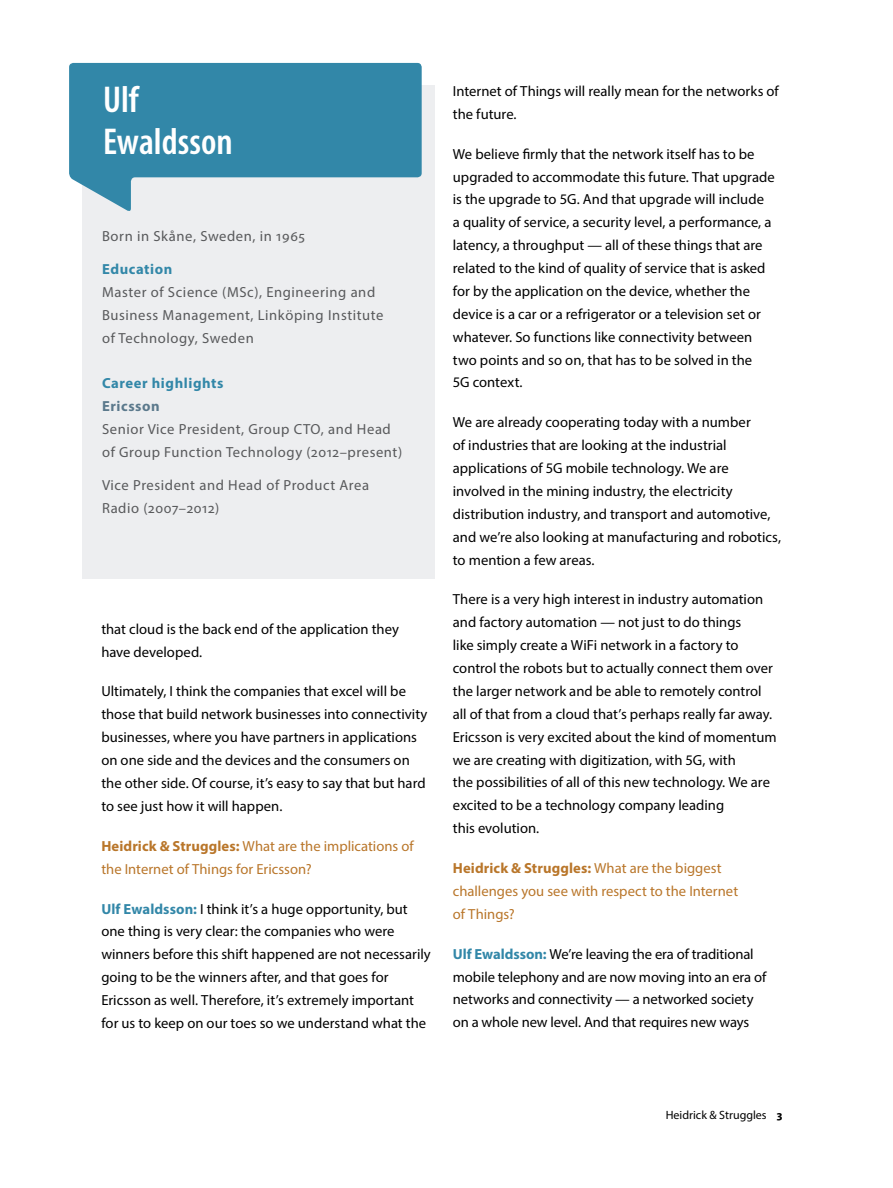
<style>
.page{position:relative;width:893px;height:1188px;background:#fff}
.page>*{position:absolute;margin:0;border:0;box-sizing:border-box;transform-origin:0 0}
.t1{font:600 condensed 37.5px/42px "Myriad Pro";color:#fff}
.t2{font:14.7px/22.8px "Myriad Pro";color:#000}
.t3{font:14.7px/22.8px "Myriad Pro";letter-spacing:.04em;color:#58595b}
.t4{font:14.7px/22.8px "Myriad Pro";color:#b9762a}
.t5{font:700 14.7px "Myriad Pro";letter-spacing:.04em;color:#3287a8}
.t6{font:700 14.7px "Myriad Pro";letter-spacing:.04em;color:#5b798c}
.t7{font:12px "Myriad Pro";color:#000}
.s1{font-weight:700}
.s2{font-weight:700;color:#3287a8}
</style>
<div class="page">
<div style="left:82px;top:85px;width:353px;height:493px;background:#edeef0"></div>
<svg style="left:69px;top:63px;width:353px;height:148px;fill:#3287a8"></svg>
<h1 class="t1" style="left:103px;top:79px;width:131px">Ulf<br>Ewaldsson</h1>
<p class="t3" style="left:102px;top:224px;width:204px">Born in Skåne, Sweden, in 1965</p>
<p class="t5" style="left:102px;top:260px;width:72px">Education</p>
<p class="t3" style="left:102px;top:280px;width:283px">Master of Science (MSc), Engineering and<br>Business Management, Linköping Institute of Technology, Sweden</p>
<p class="t5" style="left:102px;top:374px;width:123px">Career highlights</p>
<p class="t6" style="left:102px;top:397px;width:59px">Ericsson</p>
<p class="t3" style="left:102px;top:418px;width:302px">Senior Vice President, Group CTO, and Head of Group Function Technology (2012–present)</p>
<p class="t3" style="left:102px;top:474px;width:269px">Vice President and Head of Product Area<br>Radio (2007–2012)</p>
<p class="t2" style="left:101px;top:617px;width:299px">that cloud is the back end of the application they have developed.</p>
<p class="t2" style="left:101px;top:680px;width:328px">Ultimately, I think the companies that excel will be those that build network businesses into connectivity businesses, where you have partners in applications on one side and the devices and the consumers on the other side. Of course, it’s easy to say that but hard to see just how it will happen.</p>
<p class="t4" style="left:101px;top:834px;width:314px"><span class="s1">Heidrick &amp; Struggles:</span> What are the implications of the Internet of Things for Ericsson?</p>
<p class="t2" style="left:101px;top:897px;width:331px"><span class="s2">Ulf Ewaldsson:</span> I think it’s a huge opportunity, but one thing is very clear: the companies who were winners before this shift happened are not necessarily going to be the winners after, and that goes for Ericsson as well. Therefore, it’s extremely important for us to keep on our toes so we understand what the</p>
<p class="t2" style="left:453px;top:79px;width:327px">Internet of Things will really mean for the networks of the future.</p>
<p class="t2" style="left:453px;top:142px;width:323px">We believe firmly that the network itself has to be upgraded to accommodate this future. That upgrade is the upgrade to 5G. And that upgrade will include<br>a quality of service, a security level, a performance, a latency, a throughput — all of these things that are related to the kind of quality of service that is asked for by the application on the device, whether the device is a car or a refrigerator or a television set or whatever. So functions like connectivity between two points and so on, that has to be solved in the<br>5G context.</p>
<p class="t2" style="left:453px;top:411px;width:330px">We are already cooperating today with a number<br>of industries that are looking at the industrial applications of 5G mobile technology. We are involved in the mining industry, the electricity distribution industry, and transport and automotive, and we’re also looking at manufacturing and robotics, to mention a few areas.</p>
<p class="t2" style="left:453px;top:588px;width:325px">There is a very high interest in industry automation and factory automation — not just to do things<br>like simply create a WiFi network in a factory to control the robots but to actually connect them over the larger network and be able to remotely control all of that from a cloud that’s perhaps really far away.<br>Ericsson is very excited about the kind of momentum we are creating with digitization, with 5G, with<br>the possibilities of all of this new technology. We are excited to be a technology company leading<br>this evolution.</p>
<p class="t4" style="left:453px;top:857px;width:287px"><span class="s1">Heidrick &amp; Struggles:</span> What are the biggest challenges you see with respect to the Internet of Things?</p>
<p class="t2" style="left:453px;top:942px;width:315px"><span class="s2">Ulf Ewaldsson:</span> We’re leaving the era of traditional mobile telephony and are now moving into an era of networks and connectivity — a networked society on a whole new level. And that requires new ways</p>
<p class="t7" style="left:666px;top:1108px;width:118px">Heidrick &amp; Struggles <span class="s1">3</span></p>
</div>
